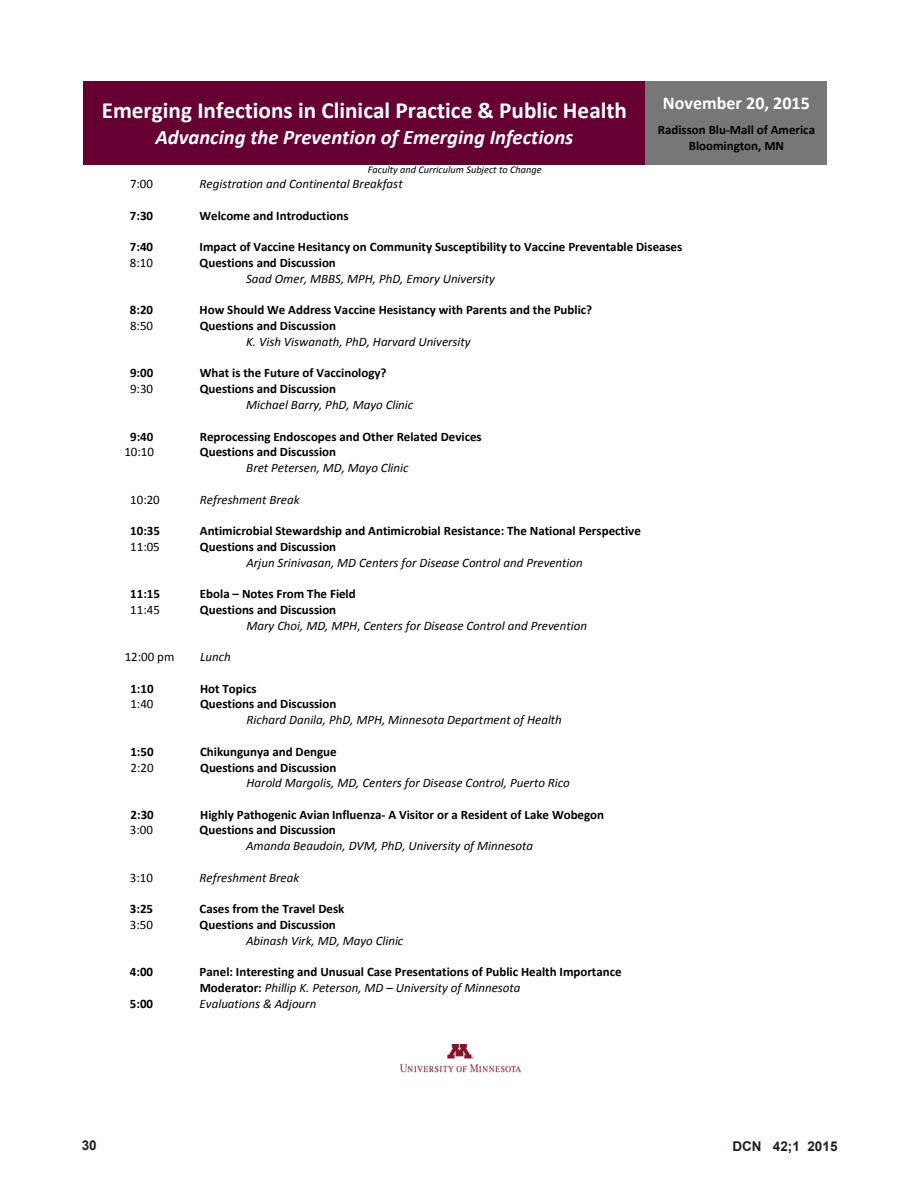
<style>
.page{position:relative;width:918px;height:1188px;background:#fff}
.page>*{position:absolute;margin:0;border:0;box-sizing:border-box;transform-origin:0 0}
.t1{font:700 23.25px "Calibri";color:#fff}
.t2{font:italic 700 20.7px "Calibri";color:#fff}
.t3{font:700 18px "Calibri";color:#fff}
.t4{font:700 13.5px "Arial";color:#231f20}
.t5{font:italic 12.9px/15.8px "Calibri";color:#000}
.t6{font:700 12.9px/15.8px "Calibri";color:#000;text-align:center}
.t7{font:12.9px "Calibri";letter-spacing:-.005em;color:#000}
.t8{font:italic 10.35px "Calibri";color:#000}
.s1{font-weight:700;font-style:normal}
.s2{font-style:normal}
.s3{font-weight:400;font-style:italic}
</style>
<div class="page">
<img style="left:401px;top:1044px;width:120px;height:30px">
<div style="left:83px;top:81px;width:563px;height:84px;background:#603"></div>
<div style="left:646px;top:81px;width:181px;height:84px;background:#777"></div>
<p class="t1" style="left:102px;top:96px;width:527px">Emerging Infections in Clinical Practice &amp; Public Health</p>
<p class="t2" style="left:155px;top:124px;width:420px">Advancing the Prevention of Emerging Infections</p>
<p class="t8" style="left:368px;top:163px;width:175px">Faculty and Curriculum Subject to Change</p>
<p class="t3" style="left:663px;top:92px;width:148px">November 20, 2015</p>
<p class="t6" style="left:658px;top:122px;width:159px">Radisson Blu‐Mall of America<br>Bloomington, MN</p>
<p class="t7" style="left:130px;top:176px;width:25px">7:00</p>
<p class="t5" style="left:200px;top:176px;width:205px">Registration and Continental Breakfast</p>
<p class="t6" style="left:130px;top:208px;width:25px">7:30</p>
<p class="t6" style="left:200px;top:208px;width:151px">Welcome and Introductions</p>
<p class="t6" style="left:130px;top:239px;width:25px">7:40</p>
<p class="t6" style="left:200px;top:239px;width:484px">Impact of Vaccine Hesitancy on Community Susceptibility to Vaccine Preventable Diseases</p>
<p class="t7" style="left:130px;top:255px;width:25px">8:10</p>
<p class="t5" style="left:246px;top:255px;width:250px;text-indent:-46px"><span class="s1">Questions and Discussion<br></span>Saad Omer, MBBS, MPH, PhD, Emory University</p>
<p class="t6" style="left:130px;top:302px;width:25px">8:20</p>
<p class="t6" style="left:200px;top:302px;width:394px">How Should We Address Vaccine Hesistancy with Parents and the Public?</p>
<p class="t7" style="left:130px;top:318px;width:25px">8:50</p>
<p class="t5" style="left:246px;top:318px;width:226px;text-indent:-46px"><span class="s1">Questions and Discussion<br></span>K. Vish Viswanath, PhD, Harvard University</p>
<p class="t6" style="left:130px;top:365px;width:25px">9:00</p>
<p class="t6" style="left:200px;top:365px;width:188px">What is the Future of Vaccinology?</p>
<p class="t7" style="left:130px;top:381px;width:25px">9:30</p>
<p class="t5" style="left:246px;top:381px;width:169px;text-indent:-46px"><span class="s1">Questions and Discussion<br></span>Michael Barry, PhD, Mayo Clinic</p>
<p class="t6" style="left:130px;top:428px;width:25px">9:40</p>
<p class="t6" style="left:200px;top:428px;width:283px">Reprocessing Endoscopes and Other Related Devices</p>
<p class="t7" style="left:124px;top:444px;width:31px">10:10</p>
<p class="t5" style="left:246px;top:444px;width:164px;text-indent:-46px"><span class="s1">Questions and Discussion<br></span>Bret Petersen, MD, Mayo Clinic</p>
<p class="t7" style="left:130px;top:491px;width:31px">10:20</p>
<p class="t5" style="left:200px;top:491px;width:101px">Refreshment Break</p>
<p class="t6" style="left:130px;top:523px;width:31px">10:35</p>
<p class="t6" style="left:200px;top:523px;width:442px">Antimicrobial Stewardship and Antimicrobial Resistance: The National Perspective</p>
<p class="t7" style="left:130px;top:538px;width:31px">11:05</p>
<p class="t5" style="left:246px;top:538px;width:338px;text-indent:-46px"><span class="s1">Questions and Discussion<br></span>Arjun Srinivasan, MD Centers for Disease Control and Prevention</p>
<p class="t6" style="left:130px;top:586px;width:31px">11:15</p>
<p class="t6" style="left:200px;top:586px;width:157px">Ebola – Notes From The Field</p>
<p class="t7" style="left:130px;top:601px;width:31px">11:45</p>
<p class="t5" style="left:246px;top:601px;width:342px;text-indent:-46px"><span class="s1">Questions and Discussion<br></span>Mary Choi, MD, MPH<span class="s2">,</span> Centers for Disease Control and Prevention</p>
<p class="t7" style="left:125px;top:649px;width:51px">12:00 pm</p>
<p class="t5" style="left:200px;top:649px;width:32px">Lunch</p>
<p class="t6" style="left:130px;top:680px;width:25px">1:10</p>
<p class="t6" style="left:200px;top:680px;width:58px">Hot Topics</p>
<p class="t7" style="left:130px;top:696px;width:25px">1:40</p>
<p class="t5" style="left:247px;top:696px;width:317px;text-indent:-46px"><span class="s1">Questions and Discussion<br></span>Richard Danila, PhD, MPH, Minnesota Department of Health</p>
<p class="t6" style="left:130px;top:744px;width:25px">1:50</p>
<p class="t6" style="left:200px;top:744px;width:138px">Chikungunya and Dengue</p>
<p class="t7" style="left:130px;top:759px;width:25px">2:20</p>
<p class="t5" style="left:247px;top:759px;width:325px;text-indent:-46px"><span class="s1">Questions and Discussion<br></span>Harold Margolis, MD, Centers for Disease Control, Puerto Rico</p>
<p class="t6" style="left:131px;top:807px;width:25px">2:30</p>
<p class="t6" style="left:200px;top:806px;width:405px">Highly Pathogenic Avian Influenza‐ A Visitor or a Resident of Lake Wobegon</p>
<p class="t7" style="left:130px;top:822px;width:25px">3:00</p>
<p class="t5" style="left:246px;top:822px;width:289px;text-indent:-46px"><span class="s1">Questions and Discussion<br></span>Amanda Beaudoin, DVM, PhD, University of Minnesota</p>
<p class="t7" style="left:130px;top:869px;width:25px">3:10</p>
<p class="t5" style="left:200px;top:869px;width:101px">Refreshment Break</p>
<p class="t6" style="left:130px;top:901px;width:25px">3:25</p>
<p class="t6" style="left:200px;top:901px;width:146px">Cases from the Travel Desk</p>
<p class="t7" style="left:130px;top:916px;width:25px">3:50</p>
<p class="t5" style="left:246px;top:916px;width:159px;text-indent:-46px"><span class="s1">Questions and Discussion<br></span>Abinash Virk, MD, Mayo Clinic</p>
<p class="t6" style="left:130px;top:964px;width:25px">4:00</p>
<p class="t6" style="left:200px;top:964px;width:424px;text-align:left">Panel: Interesting and Unusual Case Presentations of Public Health Importance<br>Moderator: <span class="s3">Phillip K. Peterson, MD – University of Minnesota</span></p>
<p class="t6" style="left:130px;top:995px;width:25px">5:00</p>
<p class="t5" style="left:200px;top:995px;width:118px">Evaluations &amp; Adjourn</p>
<p class="t4" style="left:82px;top:1136px;width:17px">30</p>
<p class="t4" style="left:732px;top:1137px;width:107px">DCN 42;1 2015</p>
</div>
